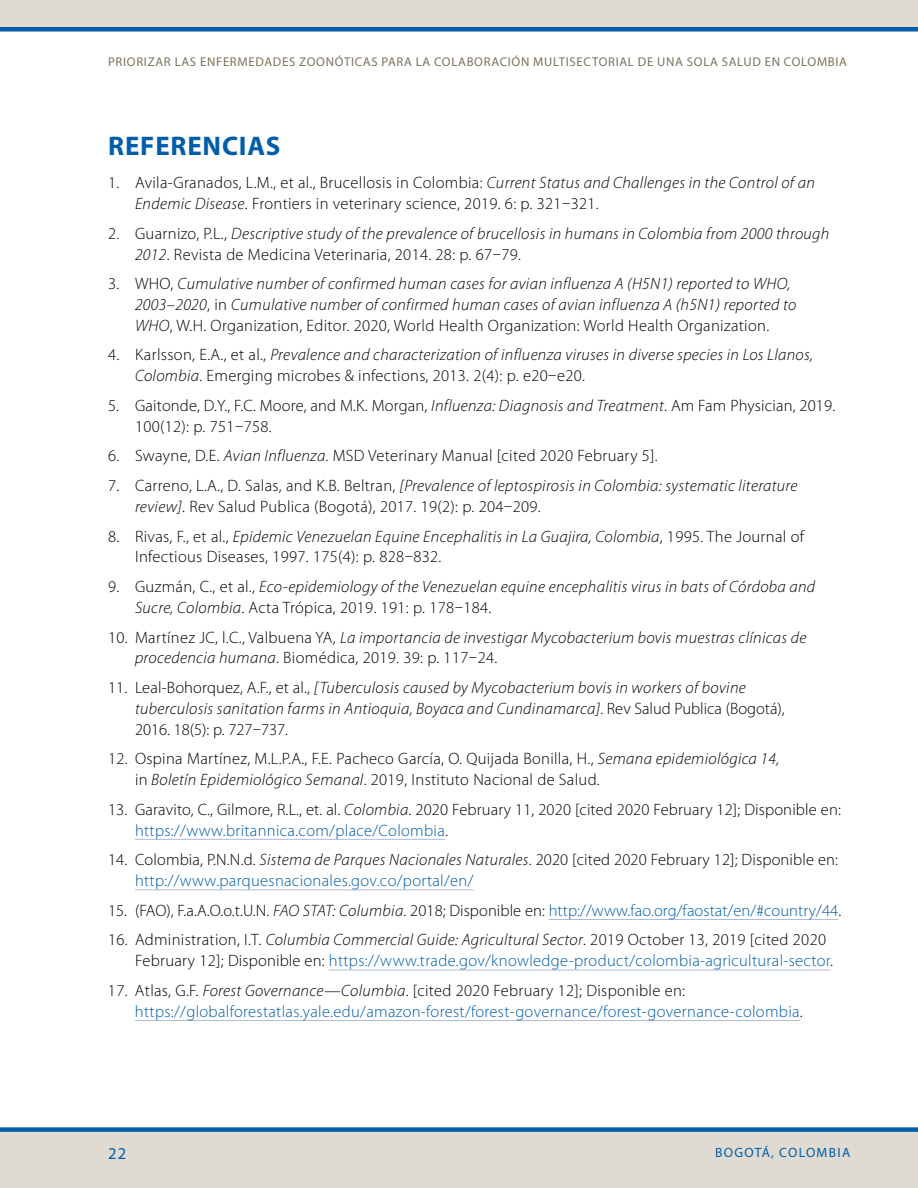
<style>
.page{position:relative;width:918px;height:1188px;background:#fff}
.page>*{position:absolute;margin:0;border:0;box-sizing:border-box;transform-origin:0 0}
.t1{font:700 27px "Myriad Pro";letter-spacing:.03em;color:#005daa}
.t2{font:300 16.5px/20.9px "Myriad Pro";letter-spacing:.02em;color:#000}
.t3{font:italic 300 16.5px/20.9px "Myriad Pro";letter-spacing:.02em;color:#000}
.t4{font:300 16.5px/20.9px "Myriad Pro";letter-spacing:.02em;color:#005daa}
.t5{font:16.5px "Myriad Pro";color:#005daa}
.t6{font:13.5px "Myriad Pro";letter-spacing:.1em;color:#005daa}
.t7{font:12.75px "Myriad Pro";letter-spacing:.055em;color:#7b755b}
.s1{font-style:italic}
.s2{font-style:normal}
.s3{color:#005daa}
.s4{color:#000}
.s5{font-style:italic;color:#000}
</style>
<div class="page">
<div style="left:0;top:1132px;width:918px;height:56px;background:#e0dbd2"></div>
<div style="left:0;top:0;width:918px;height:27px;background:#e0dbd2"></div>
<div style="left:0;top:1127px;width:918px;height:5px;background:#005daa"></div>
<div style="left:0;top:27px;width:918px;height:5px;background:#005daa"></div>
<hr style="left:135px;top:839px;width:310px;height:1px;background:#adbbdf">
<hr style="left:135px;top:889px;width:339px;height:1px;background:#adbbdf">
<hr style="left:549px;top:919px;width:289px;height:1px;background:#adbbdf">
<hr style="left:329px;top:970px;width:501px;height:1px;background:#adbbdf">
<hr style="left:135px;top:1020px;width:665px;height:1px;background:#adbbdf">
<p class="t7" style="left:108px;top:55px;width:740px">PRIORIZAR LAS ENFERMEDADES ZOONÓTICAS PARA LA COLABORACIÓN MULTISECTORIAL DE UNA SOLA SALUD EN COLOMBIA</p>
<h2 class="t1" style="left:108px;top:131px;width:174px">REFERENCIAS</h2>
<p class="t2" style="left:135px;top:173px;width:681px;text-indent:-27px">1. Avila-Granados, L.M., et al., Brucellosis in Colombia: <span class="s1">Current Status and Challenges in the Control of an<br>Endemic Disease</span>. Frontiers in veterinary science, 2019. 6: p. 321–321.</p>
<p class="t3" style="left:135px;top:223px;width:696px;text-indent:-27px"><span class="s2">2. Guarnizo, P.L.,</span> Descriptive study of the prevalence of brucellosis in humans in Colombia from 2000 through<br>2012<span class="s2">. Revista de Medicina Veterinaria, 2014. 28: p. 67–79.</span></p>
<p class="t3" style="left:135px;top:274px;width:663px;text-indent:-27px"><span class="s2">3. WHO,</span> Cumulative number of confirmed human cases for avian influenza A (H5N1) reported to WHO,<br>2003–2020<span class="s2">, in</span> Cumulative number of confirmed human cases of avian influenza A (h5N1) reported to<br>WHO<span class="s2">, W.H. Organization, Editor. 2020, World Health Organization: World Health Organization.</span></p>
<p class="t3" style="left:135px;top:345px;width:680px;text-indent:-27px"><span class="s2">4. Karlsson, E.A., et al.,</span> Prevalence and characterization of influenza viruses in diverse species in Los Llanos,<br>Colombia<span class="s2">. Emerging microbes &amp; infections, 2013. 2(4): p. e20–e20.</span></p>
<p class="t2" style="left:135px;top:395px;width:702px;text-indent:-27px">5. Gaitonde, D.Y., F.C. Moore, and M.K. Morgan, <span class="s1">Influenza: Diagnosis and Treatment</span>. Am Fam Physician, 2019.<br>100(12): p. 751–758.</p>
<p class="t2" style="left:108px;top:446px;width:551px">6. Swayne, D.E. <span class="s1">Avian Influenza</span>. MSD Veterinary Manual [cited 2020 February 5].</p>
<p class="t2" style="left:135px;top:475px;width:664px;text-indent:-27px">7. Carreno, L.A., D. Salas, and K.B. Beltran, <span class="s1">[Prevalence of leptospirosis in Colombia: systematic literature review]</span>. Rev Salud Publica (Bogotá), 2017. 19(2): p. 204–209.</p>
<p class="t2" style="left:135px;top:526px;width:671px;text-indent:-27px">8. Rivas, F., et al., <span class="s1">Epidemic Venezuelan Equine Encephalitis in La Guajira, Colombia</span>, 1995. The Journal of<br>Infectious Diseases, 1997. 175(4): p. 828–832.</p>
<p class="t3" style="left:135px;top:577px;width:682px;text-indent:-27px"><span class="s2">9. Guzmán, C., et al.,</span> Eco-epidemiology of the Venezuelan equine encephalitis virus in bats of Córdoba and<br>Sucre, Colombia<span class="s2">. Acta Trópica, 2019. 191: p. 178–184.</span></p>
<p class="t3" style="left:135px;top:627px;width:673px;text-indent:-27px"><span class="s2">10. Martínez JC, l.C., Valbuena YA,</span> La importancia de investigar Mycobacterium bovis muestras clínicas de procedencia humana<span class="s2">. Biomédica, 2019. 39: p. 117–24.</span></p>
<p class="t3" style="left:135px;top:678px;width:651px;text-indent:-27px"><span class="s2">11. Leal-Bohorquez, A.F., et al.,</span> [Tuberculosis caused by Mycobacterium bovis in workers of bovine tuberculosis sanitation farms in Antioquia, Boyaca and Cundinamarca]<span class="s2">. Rev Salud Publica (Bogotá),<br>2016. 18(5): p. 727–737.</span></p>
<p class="t2" style="left:135px;top:749px;width:646px;text-indent:-27px">12. Ospina Martínez, M.L.P.A., F.E. Pacheco García, O. Quijada Bonilla, H., <span class="s1">Semana epidemiológica 14, </span>in <span class="s1">Boletín Epidemiológico Semanal</span>. 2019, Instituto Nacional de Salud.</p>
<p class="t2" style="left:135px;top:799px;width:707px;text-indent:-27px">13. Garavito, C., Gilmore, R.L., et. al. <span class="s1">Colombia</span>. 2020 February 11, 2020 [cited 2020 February 12]; Disponible en: <span class="s3">https://www.britannica.com/place/Colombia</span>.</p>
<p class="t2" style="left:135px;top:850px;width:705px;text-indent:-27px">14. Colombia, P.N.N.d. <span class="s1">Sistema de Parques Nacionales Naturales</span>. 2020 [cited 2020 February 12]; Disponible en: <span class="s3">http://www.parquesnacionales.gov.co/portal/en/</span></p>
<p class="t2" style="left:108px;top:900px;width:735px">15. (FAO), F.a.A.O.o.t.U.N. <span class="s1">FAO STAT: Columbia</span>. 2018; Disponible en: <span class="s3">http://www.fao.org/faostat/en/#country/44</span>.</p>
<p class="t2" style="left:135px;top:930px;width:700px;text-indent:-27px">16. Administration, I.T. <span class="s1">Columbia Commercial Guide: Agricultural Sector</span>. 2019 October 13, 2019 [cited 2020<br>February 12]; Disponible en: <span class="s3">https://www.trade.gov/knowledge-product/colombia-agricultural-sector</span>.</p>
<p class="t4" style="left:135px;top:980px;width:669px;text-indent:-27px"><span class="s4">17. Atlas, G.F.</span> <span class="s5">Forest Governance—Columbia</span><span class="s4">. [cited 2020 February 12]; Disponible en: </span>https://globalforestatlas.yale.edu/amazon-forest/forest-governance/forest-governance-colombia<span class="s4">.</span></p>
<p class="t5" style="left:108px;top:1144px;width:20px">22</p>
<p class="t6" style="left:715px;top:1145px;width:137px">BOGOTÁ, COLOMBIA</p>
</div>
